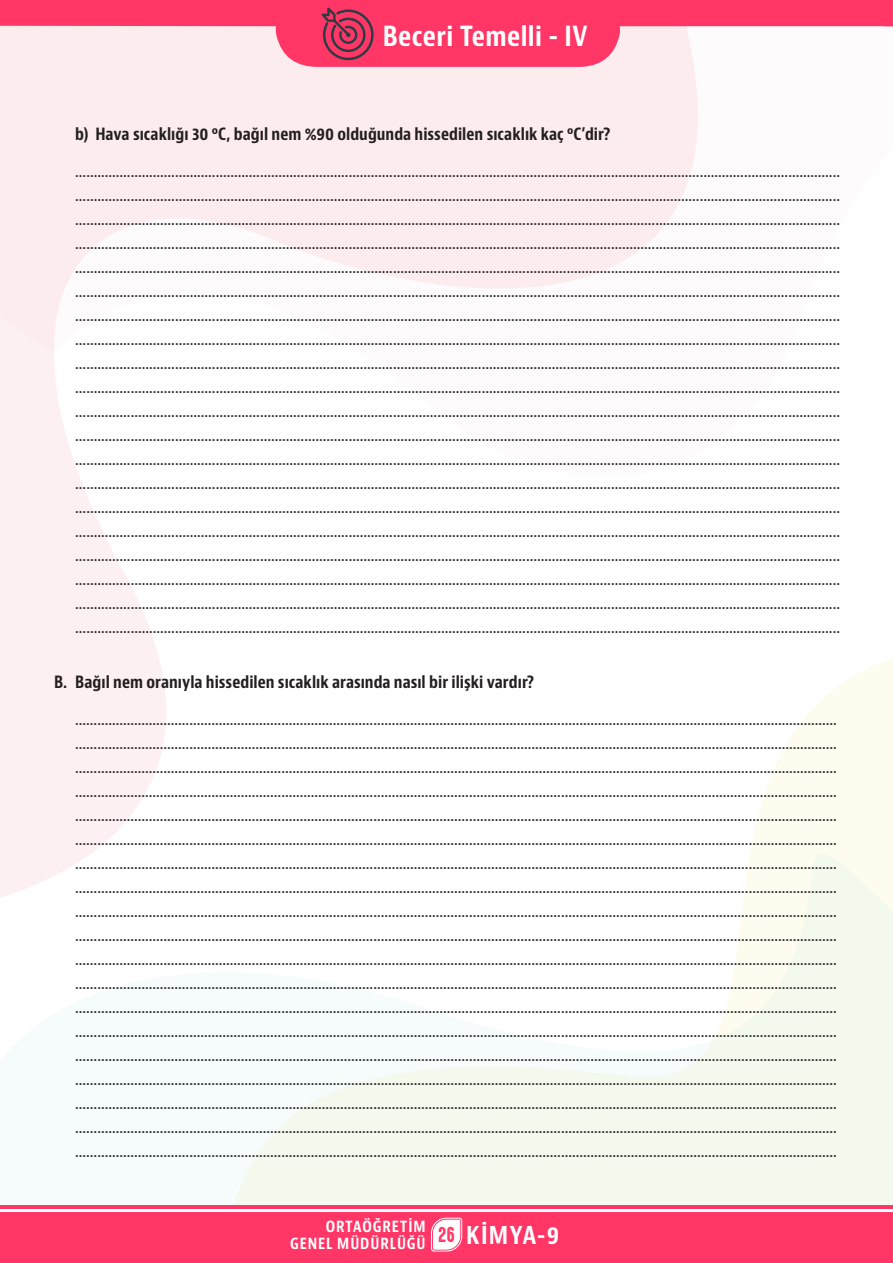
<style>
.page{position:relative;width:893px;height:1263px;background:#fff}
.page>*{position:absolute;margin:0;border:0;box-sizing:border-box;transform-origin:0 0}
.etkinlikadı{font:700 condensed 27px "Bernino Sans";letter-spacing:.015em;color:#fff}
.t1{font:700 condensed 24px "Bernino Sans";letter-spacing:.055em;color:#fff}
.ÇŞ_soru_BOLD{font:600 condensed 16.5px/24px "Bernino Sans";color:#333;text-align:justify}
.ÇŞ_soru_BOLD-2{font:700 condensed 16.5px "Bernino Sans";color:#231f20}
.t2{font:700 condensed 15px/17.2px "Bernino Sans";letter-spacing:.06em;color:#fff;text-align:right}
.s1{font-family:"High Voltage Rough";font-weight:400;font-stretch:normal;font-size:19.5px;color:#ff3666}
</style>
<div class="page">
<div style="left:0;top:67px;width:608px;height:7px;background:#fdecee"></div>
<hr style="left:0;top:1205px;width:893px;height:4px;background:#ff3666">
<div style="left:0;top:1212px;width:893px;height:51px;background:#ff3666"></div>
<svg style="left:0;top:0;width:893px;height:67px;background:#fe819f"></svg>
<svg style="left:430px;top:1217px;width:33px;height:35px"></svg>
<svg style="left:321px;top:8px;width:53px;height:52px;background:#be375b"></svg>
<p class="etkinlikadı" style="left:383px;top:20px;width:206px">Beceri Temelli - IV</p>
<p class="ÇŞ_soru_BOLD-2" style="left:75px;top:124px;width:537px">b) Hava sıcaklığı 30 oC, bağıl nem %90 olduğunda hissedilen sıcaklık kaç oC’dir?</p>
<p class="ÇŞ_soru_BOLD" style="left:75px;top:160px;width:766px">............................................................................................................................................................................................................... ............................................................................................................................................................................................................... ............................................................................................................................................................................................................... ............................................................................................................................................................................................................... ............................................................................................................................................................................................................... ............................................................................................................................................................................................................... ............................................................................................................................................................................................................... ............................................................................................................................................................................................................... ............................................................................................................................................................................................................... ............................................................................................................................................................................................................... ............................................................................................................................................................................................................... ............................................................................................................................................................................................................... ............................................................................................................................................................................................................... ............................................................................................................................................................................................................... ............................................................................................................................................................................................................... ............................................................................................................................................................................................................... ............................................................................................................................................................................................................... ............................................................................................................................................................................................................... ............................................................................................................................................................................................................... ...............................................................................................................................................................................................................</p>
<p class="ÇŞ_soru_BOLD-2" style="left:54px;top:672px;width:482px">B. Bağıl nem oranıyla hissedilen sıcaklık arasında nasıl bir ilişki vardır?</p>
<p class="ÇŞ_soru_BOLD" style="left:75px;top:707px;width:763px">............................................................................................................................................................................................................... ............................................................................................................................................................................................................... ............................................................................................................................................................................................................... ............................................................................................................................................................................................................... ............................................................................................................................................................................................................... ............................................................................................................................................................................................................... ............................................................................................................................................................................................................... ............................................................................................................................................................................................................... ............................................................................................................................................................................................................... ............................................................................................................................................................................................................... ............................................................................................................................................................................................................... ............................................................................................................................................................................................................... ............................................................................................................................................................................................................... ............................................................................................................................................................................................................... ............................................................................................................................................................................................................... ............................................................................................................................................................................................................... ............................................................................................................................................................................................................... ............................................................................................................................................................................................................... ...............................................................................................................................................................................................................</p>
<p class="t2" style="left:290px;top:1218px;width:137px">ORTAÖĞRETİM<br>GENEL MÜDÜRLÜĞÜ</p>
<h2 class="t1" style="left:438px;top:1221px;width:123px"><span class="s1">26</span> KİMYA-9</h2>
</div>
